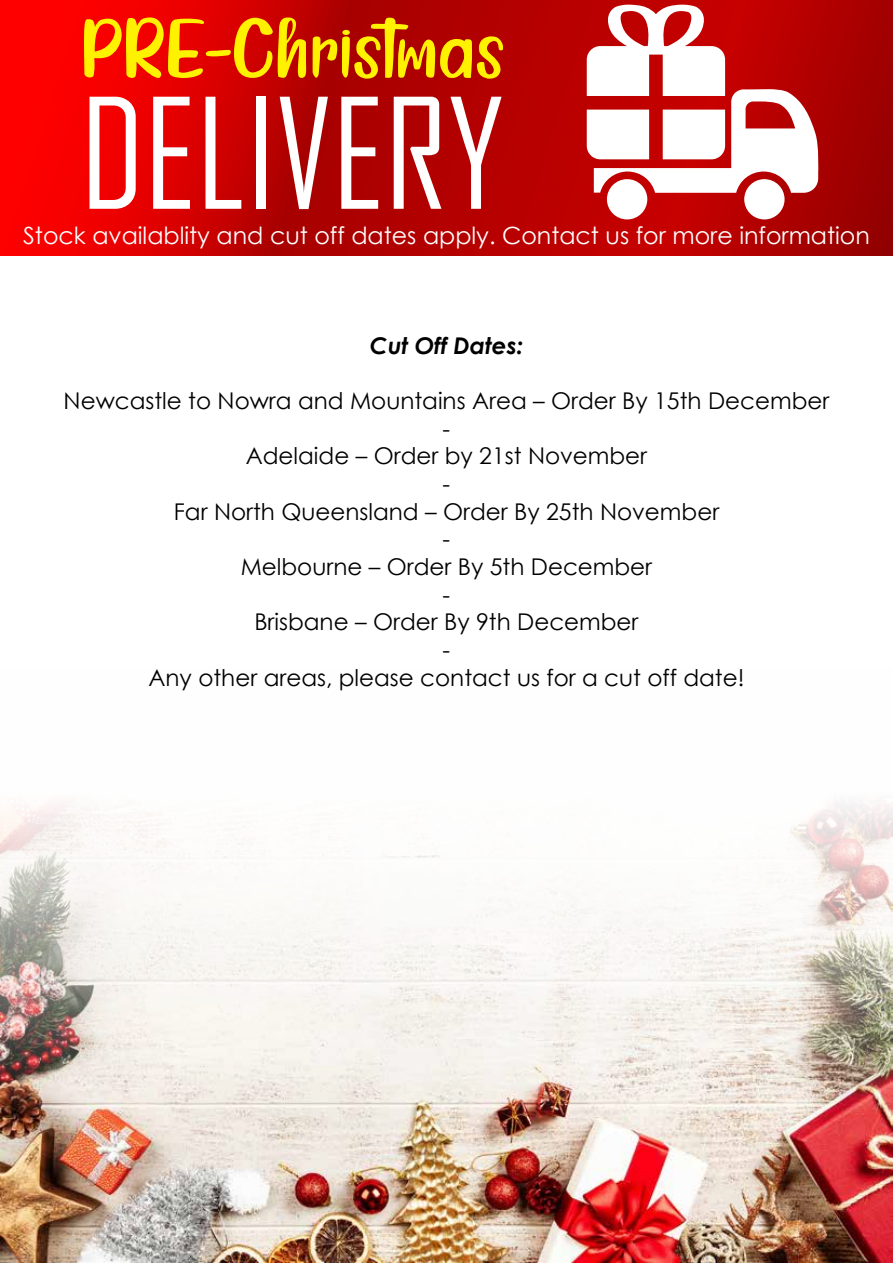
<style>
.page{position:relative;width:893px;height:1263px;background:#fff}
.page>*{position:absolute;margin:0;border:0;box-sizing:border-box;transform-origin:0 0}
.t1{font:146.7px "Agency FB";color:#fff}
.t2{font:86.25px "Summerbee";color:#fff200}
.t3{font:23.7px "Century Gothic";color:#fff}
.t4{font:23.1px/27.8px "Century Gothic";color:#000;text-align:center}
.t5{font:italic 700 23.1px "Century Gothic";color:#000}
</style>
<div class="page">
<img style="left:0;top:804px;width:893px;height:459px">
<svg style="left:0;top:0;width:893px;height:255px;background:#c50000"></svg>
<svg style="left:587px;top:4px;width:232px;height:215px"></svg>
<h2 class="t2" style="left:81px;top:-1px;width:426px">PRE-Christmas</h2>
<h1 class="t1" style="left:81px;top:64px;width:426px">DELIVERY</h1>
<p class="t3" style="left:23px;top:219px;width:848px">Stock availablity and cut off dates apply. Contact us for more information</p>
<p class="t5" style="left:370px;top:328px;width:155px">Cut Off Dates:</p>
<p class="t4" style="left:64px;top:386px;width:767px">Newcastle to Nowra and Mountains Area – Order By 15th December -<br>Adelaide – Order by 21st November<br>-<br>Far North Queensland – Order By 25th November<br>-<br>Melbourne – Order By 5th December<br>-<br>Brisbane – Order By 9th December<br>-<br>Any other areas, please contact us for a cut off date!</p>
</div>
